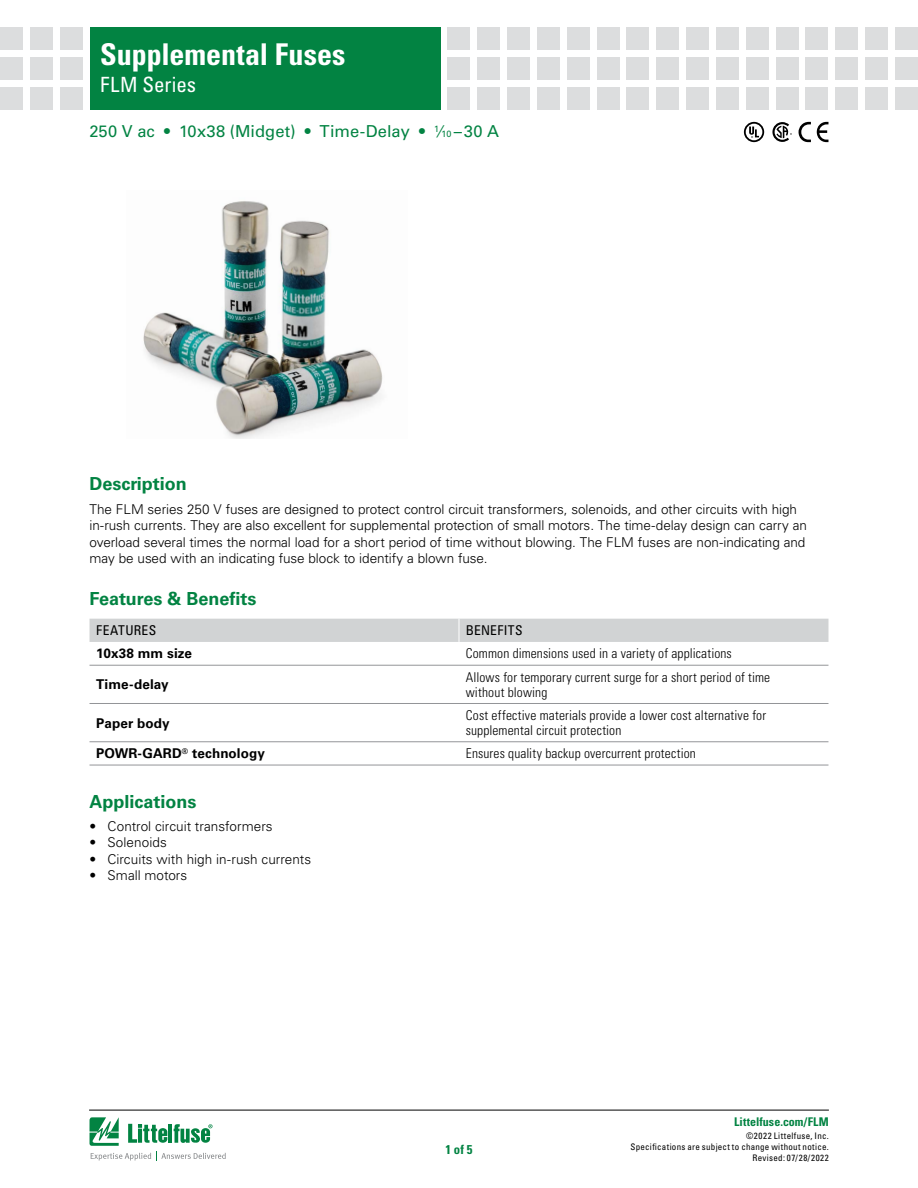
<style>
.page{position:relative;width:918px;height:1188px;background:#fff}
.page>*{position:absolute;margin:0;border:0;box-sizing:border-box;transform-origin:0 0}
.t1{font:700 condensed 30px "Univers LT Std";color:#fff}
.t2{font:condensed 21px "Univers LT Std";letter-spacing:.005em;color:#fff}
.FACTS_HEAD{font:700 18px "Univers LT Std";color:#028342}
.PRODUCT_SUBHEAD{font:16.5px "Univers LT Std";letter-spacing:.005em;color:#028342}
.Body_1{font:300 13.5px/16.5px "Univers LT Std";letter-spacing:-.005em;color:#000}
.Benefit_column_text{font:300 condensed 13.5px/15px "Univers LT Std";letter-spacing:.01em;color:#000}
.Feature_column_text{font:700 13.5px "Univers LT Std";letter-spacing:.005em;color:#000}
.F___B_header_text{font:condensed 13.5px "Univers LT Std";letter-spacing:.025em;color:#000}
.t3{font:700 condensed 12.75px "Univers LT Std";color:#028342}
.t4{font:700 condensed 12px "Univers LT Std";letter-spacing:.005em;color:#028342}
.t5{font:condensed 9px/10.8px "Univers LT Std";letter-spacing:.03em;color:#000;text-align:right}
.s1{font-size:9.15px}
</style>
<div class="page">
<hr style="left:89px;top:1110px;width:740px;height:1px;background:#000">
<div style="left:90px;top:27px;width:351px;height:82px;background:#028342"></div>
<div style="left:60px;top:27px;width:23px;height:23px;background:#dcddde"></div>
<div style="left:60px;top:57px;width:23px;height:23px;background:#dcddde"></div>
<div style="left:60px;top:87px;width:23px;height:22px;background:#dcddde"></div>
<div style="left:30px;top:27px;width:23px;height:23px;background:#dcddde"></div>
<div style="left:30px;top:57px;width:23px;height:23px;background:#dcddde"></div>
<div style="left:30px;top:87px;width:23px;height:22px;background:#dcddde"></div>
<div style="left:0;top:27px;width:23px;height:23px;background:#dcddde"></div>
<div style="left:0;top:57px;width:23px;height:23px;background:#dcddde"></div>
<div style="left:0;top:87px;width:23px;height:22px;background:#dcddde"></div>
<div style="left:448px;top:27px;width:22px;height:23px;background:#dcddde"></div>
<div style="left:448px;top:57px;width:22px;height:23px;background:#dcddde"></div>
<div style="left:448px;top:87px;width:22px;height:22px;background:#dcddde"></div>
<div style="left:477px;top:27px;width:23px;height:23px;background:#dcddde"></div>
<div style="left:477px;top:57px;width:23px;height:23px;background:#dcddde"></div>
<div style="left:477px;top:87px;width:23px;height:22px;background:#dcddde"></div>
<div style="left:507px;top:27px;width:23px;height:23px;background:#dcddde"></div>
<div style="left:507px;top:57px;width:23px;height:23px;background:#dcddde"></div>
<div style="left:507px;top:87px;width:23px;height:22px;background:#dcddde"></div>
<div style="left:537px;top:27px;width:23px;height:23px;background:#dcddde"></div>
<div style="left:537px;top:57px;width:23px;height:23px;background:#dcddde"></div>
<div style="left:537px;top:87px;width:23px;height:22px;background:#dcddde"></div>
<div style="left:567px;top:27px;width:23px;height:23px;background:#dcddde"></div>
<div style="left:567px;top:57px;width:23px;height:23px;background:#dcddde"></div>
<div style="left:567px;top:87px;width:23px;height:22px;background:#dcddde"></div>
<div style="left:597px;top:27px;width:23px;height:23px;background:#dcddde"></div>
<div style="left:597px;top:57px;width:23px;height:23px;background:#dcddde"></div>
<div style="left:597px;top:87px;width:23px;height:22px;background:#dcddde"></div>
<div style="left:627px;top:27px;width:22px;height:23px;background:#dcddde"></div>
<div style="left:627px;top:57px;width:22px;height:23px;background:#dcddde"></div>
<div style="left:627px;top:87px;width:22px;height:22px;background:#dcddde"></div>
<div style="left:656px;top:27px;width:23px;height:23px;background:#dcddde"></div>
<div style="left:656px;top:57px;width:23px;height:23px;background:#dcddde"></div>
<div style="left:656px;top:87px;width:23px;height:22px;background:#dcddde"></div>
<div style="left:686px;top:27px;width:23px;height:23px;background:#dcddde"></div>
<div style="left:686px;top:57px;width:23px;height:23px;background:#dcddde"></div>
<div style="left:686px;top:87px;width:23px;height:22px;background:#dcddde"></div>
<div style="left:716px;top:27px;width:23px;height:23px;background:#dcddde"></div>
<div style="left:716px;top:57px;width:23px;height:23px;background:#dcddde"></div>
<div style="left:716px;top:87px;width:23px;height:22px;background:#dcddde"></div>
<div style="left:746px;top:27px;width:23px;height:23px;background:#dcddde"></div>
<div style="left:746px;top:57px;width:23px;height:23px;background:#dcddde"></div>
<div style="left:746px;top:87px;width:23px;height:22px;background:#dcddde"></div>
<div style="left:805px;top:27px;width:23px;height:23px;background:#dcddde"></div>
<div style="left:805px;top:57px;width:23px;height:23px;background:#dcddde"></div>
<div style="left:805px;top:87px;width:23px;height:22px;background:#dcddde"></div>
<div style="left:776px;top:27px;width:22px;height:23px;background:#dcddde"></div>
<div style="left:776px;top:57px;width:22px;height:23px;background:#dcddde"></div>
<div style="left:776px;top:87px;width:22px;height:22px;background:#dcddde"></div>
<div style="left:835px;top:27px;width:23px;height:23px;background:#dcddde"></div>
<div style="left:835px;top:57px;width:23px;height:23px;background:#dcddde"></div>
<div style="left:835px;top:87px;width:23px;height:22px;background:#dcddde"></div>
<div style="left:865px;top:27px;width:23px;height:23px;background:#dcddde"></div>
<div style="left:865px;top:57px;width:23px;height:23px;background:#dcddde"></div>
<div style="left:865px;top:87px;width:23px;height:22px;background:#dcddde"></div>
<div style="left:895px;top:27px;width:23px;height:23px;background:#dcddde"></div>
<div style="left:895px;top:57px;width:23px;height:23px;background:#dcddde"></div>
<div style="left:895px;top:87px;width:23px;height:22px;background:#dcddde"></div>
<svg style="left:90px;top:1117px;width:136px;height:44px"></svg>
<img style="left:143px;top:201px;width:240px;height:237px">
<div style="left:90px;top:619px;width:738px;height:23px;background:#d1d3d4"></div>
<hr style="left:90px;top:741px;width:369px;height:1px;background:#939598">
<hr style="left:459px;top:741px;width:369px;height:1px;background:#939598">
<hr style="left:90px;top:765px;width:369px;height:1px;background:#939598">
<hr style="left:459px;top:765px;width:369px;height:1px;background:#939598">
<hr style="left:90px;top:665px;width:369px;height:1px;background:#939598">
<hr style="left:459px;top:665px;width:369px;height:1px;background:#939598">
<hr style="left:90px;top:703px;width:369px;height:1px;background:#939598">
<hr style="left:459px;top:703px;width:369px;height:1px;background:#939598">
<svg style="left:744px;top:122px;width:20px;height:20px"></svg>
<svg style="left:772px;top:122px;width:20px;height:20px"></svg>
<svg style="left:799px;top:122px;width:12px;height:20px"></svg>
<svg style="left:817px;top:122px;width:11px;height:20px"></svg>
<h1 class="t1" style="left:100px;top:36px;width:247px">Supplemental Fuses</h1>
<h2 class="t2" style="left:100px;top:71px;width:97px">FLM Series</h2>
<p class="PRODUCT_SUBHEAD" style="left:90px;top:122px;width:411px">250 V ac • 10x38 (Midget) • Time-Delay • <sup>1</sup>⁄<span class="s1">10</span> –30 A</p>
<p class="FACTS_HEAD" style="left:90px;top:474px;width:99px">Description</p>
<p class="Body_1" style="left:90px;top:501px;width:719px">The FLM series 250 V fuses are designed to protect control circuit transformers, solenoids, and other circuits with high in-rush currents. They are also excellent for supplemental protection of small motors. The time-delay design can carry an overload several times the normal load for a short period of time without blowing. The FLM fuses are non-indicating and may be used with an indicating fuse block to identify a blown fuse.</p>
<p class="FACTS_HEAD" style="left:90px;top:589px;width:168px">Features &amp; Benefits</p>
<p class="F___B_header_text" style="left:96px;top:622px;width:61px">FEATURES</p>
<p class="F___B_header_text" style="left:466px;top:622px;width:58px">BENEFITS</p>
<p class="Feature_column_text" style="left:96px;top:646px;width:97px">10x38 mm size</p>
<p class="Benefit_column_text" style="left:466px;top:646px;width:268px">Common dimensions used in a variety of applications</p>
<p class="Feature_column_text" style="left:96px;top:677px;width:74px">Time-delay</p>
<p class="Benefit_column_text" style="left:466px;top:669px;width:306px">Allows for temporary current surge for a short period of time without blowing</p>
<p class="Feature_column_text" style="left:96px;top:715px;width:75px">Paper body</p>
<p class="Benefit_column_text" style="left:466px;top:708px;width:302px">Cost effective materials provide a lower cost alternative for supplemental circuit protection</p>
<p class="Feature_column_text" style="left:96px;top:746px;width:170px">POWR-GARD<sup>®</sup> technology</p>
<p class="Benefit_column_text" style="left:466px;top:746px;width:232px">Ensures quality backup overcurrent protection</p>
<p class="FACTS_HEAD" style="left:90px;top:791px;width:109px">Applications</p>
<p class="Body_1" style="left:90px;top:818px;width:185px">• Control circuit transformers</p>
<p class="Body_1" style="left:90px;top:834px;width:79px">• Solenoids</p>
<p class="Body_1" style="left:90px;top:851px;width:223px">• Circuits with high in-rush currents</p>
<p class="Body_1" style="left:90px;top:867px;width:99px">• Small motors</p>
<p class="t3" style="left:445px;top:1142px;width:29px">1 of 5</p>
<p class="t4" style="left:734px;top:1115px;width:96px">Littelfuse.com/FLM</p>
<p class="t5" style="left:631px;top:1131px;width:200px">©2022 Littelfuse, Inc.<br>Specifications are subject to change without notice.<br>Revised: 07/28/2022</p>
</div>
